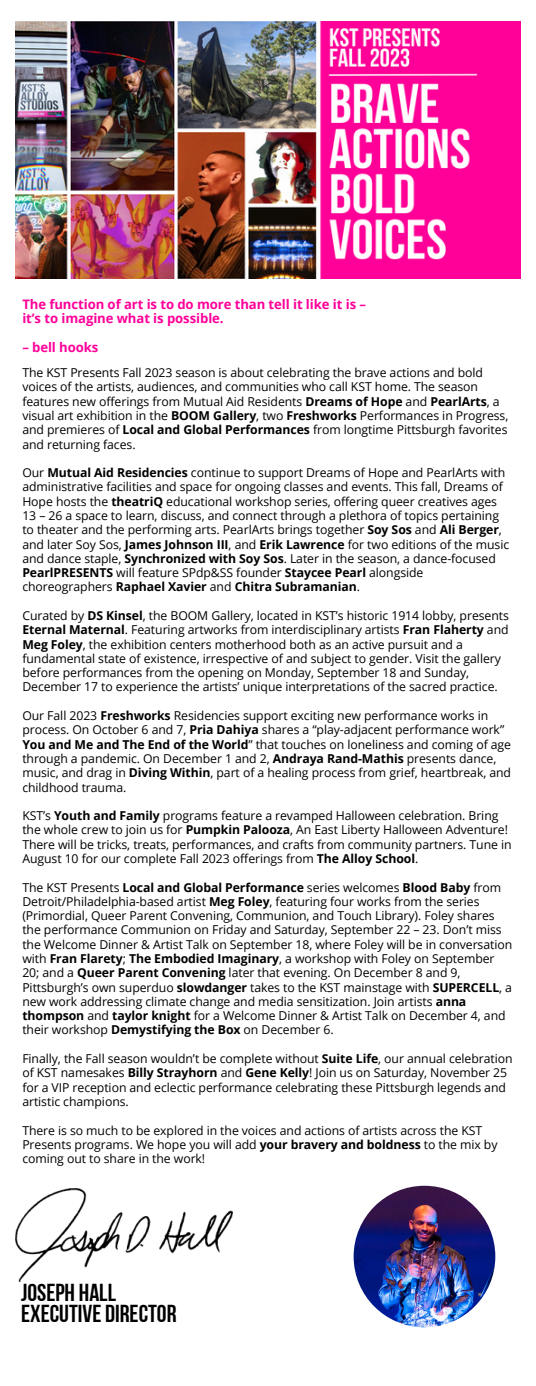
<style>
.page{position:relative;width:536px;height:1386px;background:#fff}
.page>*{position:absolute;margin:0;border:0;box-sizing:border-box;transform-origin:0 0}
.t1{font:24.5px "Bebas Neue Cyrillic";color:#000}
.t2{font:700 13.12px "Open Sans";letter-spacing:-.005em;color:#f09}
.t3{font:12.25px/14.3px "Open Sans";letter-spacing:-.005em;color:#000}
.s1{font-weight:700}
</style>
<div class="page">
<img style="left:16px;top:1188px;width:216px;height:93px">
<img style="left:353px;top:1186px;width:142px;height:141px;border-radius:50%">
<img style="left:16px;top:21px;width:504px;height:258px">
<p class="t2" style="left:22px;top:295px;width:345px">The function of art is to do more than tell it like it is –</p>
<p class="t2" style="left:22px;top:309px;width:203px">it’s to imagine what is possible.</p>
<p class="t2" style="left:22px;top:338px;width:78px">– bell hooks</p>
<p class="t3" style="left:22px;top:365px;width:487px">The KST Presents Fall 2023 season is about celebrating the brave actions and bold voices of the artists, audiences, and communities who call KST home. The season features new offerings from Mutual Aid Residents <span class="s1">Dreams of Hope</span> and <span class="s1">PearlArts</span>, a visual art exhibition in the <span class="s1">BOOM Gallery</span>, two <span class="s1">Freshworks</span> Performances in Progress, and premieres of <span class="s1">Local and Global Performances</span> from longtime Pittsburgh favorites and returning faces.</p>
<p class="t3" style="left:22px;top:465px;width:488px">Our <span class="s1">Mutual Aid Residencies</span> continue to support Dreams of Hope and PearlArts with administrative facilities and space for ongoing classes and events. This fall, Dreams of Hope hosts the <span class="s1">theatriQ</span> educational workshop series, offering queer creatives ages 13 – 26 a space to learn, discuss, and connect through a plethora of topics pertaining to theater and the performing arts. PearlArts brings together <span class="s1">Soy Sos</span> and <span class="s1">Ali Berger</span>, and later Soy Sos, <span class="s1">James Johnson III</span>, and <span class="s1">Erik Lawrence</span> for two editions of the music and dance staple, <span class="s1">Synchronized with Soy Sos</span>. Later in the season, a dance-focused <span class="s1">PearlPRESENTS</span> will feature SPdp&amp;SS founder <span class="s1">Staycee Pearl</span> alongside choreographers <span class="s1">Raphael Xavier</span> and <span class="s1">Chitra Subramanian</span>.</p>
<p class="t3" style="left:22px;top:608px;width:488px">Curated by <span class="s1">DS Kinsel</span>, the BOOM Gallery, located in KST’s historic 1914 lobby, presents <span class="s1">Eternal Maternal</span>. Featuring artworks from interdisciplinary artists <span class="s1">Fran Flaherty</span> and <span class="s1">Meg Foley</span>, the exhibition centers motherhood both as an active pursuit and a fundamental state of existence, irrespective of and subject to gender. Visit the gallery before performances from the opening on Monday, September 18 and Sunday, December 17 to experience the artists’ unique interpretations of the sacred practice.</p>
<p class="t3" style="left:22px;top:708px;width:490px">Our Fall 2023 <span class="s1">Freshworks</span> Residencies support exciting new performance works in process. On October 6 and 7, <span class="s1">Pria Dahiya</span> shares a “play-adjacent performance work” <span class="s1">You and Me and The End of the World</span>” that touches on loneliness and coming of age through a pandemic. On December 1 and 2, <span class="s1">Andraya Rand-Mathis</span> presents dance, music, and drag in <span class="s1">Diving Within</span>, part of a healing process from grief, heartbreak, and childhood trauma.</p>
<p class="t3" style="left:22px;top:808px;width:490px">KST’s <span class="s1">Youth and Family</span> programs feature a revamped Halloween celebration. Bring the whole crew to join us for <span class="s1">Pumpkin Palooza</span>, An East Liberty Halloween Adventure!<br>There will be tricks, treats, performances, and crafts from community partners. Tune in August 10 for our complete Fall 2023 offerings from <span class="s1">The Alloy School</span>.</p>
<p class="t3" style="left:22px;top:880px;width:491px">The KST Presents <span class="s1">Local and Global Performance</span> series welcomes <span class="s1">Blood Baby</span> from Detroit/Philadelphia-based artist <span class="s1">Meg Foley</span>, featuring four works from the series (Primordial, Queer Parent Convening, Communion, and Touch Library). Foley shares the performance Communion on Friday and Saturday, September 22 – 23. Don’t miss the Welcome Dinner &amp; Artist Talk on September 18, where Foley will be in conversation with <span class="s1">Fran Flarety</span>; <span class="s1">The Embodied Imaginary</span>, a workshop with Foley on September 20; and a <span class="s1">Queer Parent Convening</span> later that evening. On December 8 and 9, Pittsburgh’s own superduo <span class="s1">slowdanger</span> takes to the KST mainstage with <span class="s1">SUPERCELL</span>, a new work addressing climate change and media sensitization. Join artists <span class="s1">anna thompson</span> and <span class="s1">taylor knight</span> for a Welcome Dinner &amp; Artist Talk on December 4, and their workshop <span class="s1">Demystifying the Box</span> on December 6.</p>
<p class="t3" style="left:22px;top:1051px;width:491px">Finally, the Fall season wouldn’t be complete without <span class="s1">Suite Life</span>, our annual celebration of KST namesakes <span class="s1">Billy Strayhorn</span> and <span class="s1">Gene Kelly</span>! Join us on Saturday, November 25 for a VIP reception and eclectic performance celebrating these Pittsburgh legends and artistic champions.</p>
<p class="t3" style="left:22px;top:1123px;width:476px">There is so much to be explored in the voices and actions of artists across the KST<br>Presents programs. We hope you will add <span class="s1">your bravery and boldness</span> to the mix by coming out to share in the work!</p>
<p class="t1" style="left:21px;top:1282px;width:96px">JOSEPH HALL</p>
<p class="t1" style="left:21px;top:1303px;width:157px">EXECUTIVE DIRECTOR</p>
</div>
